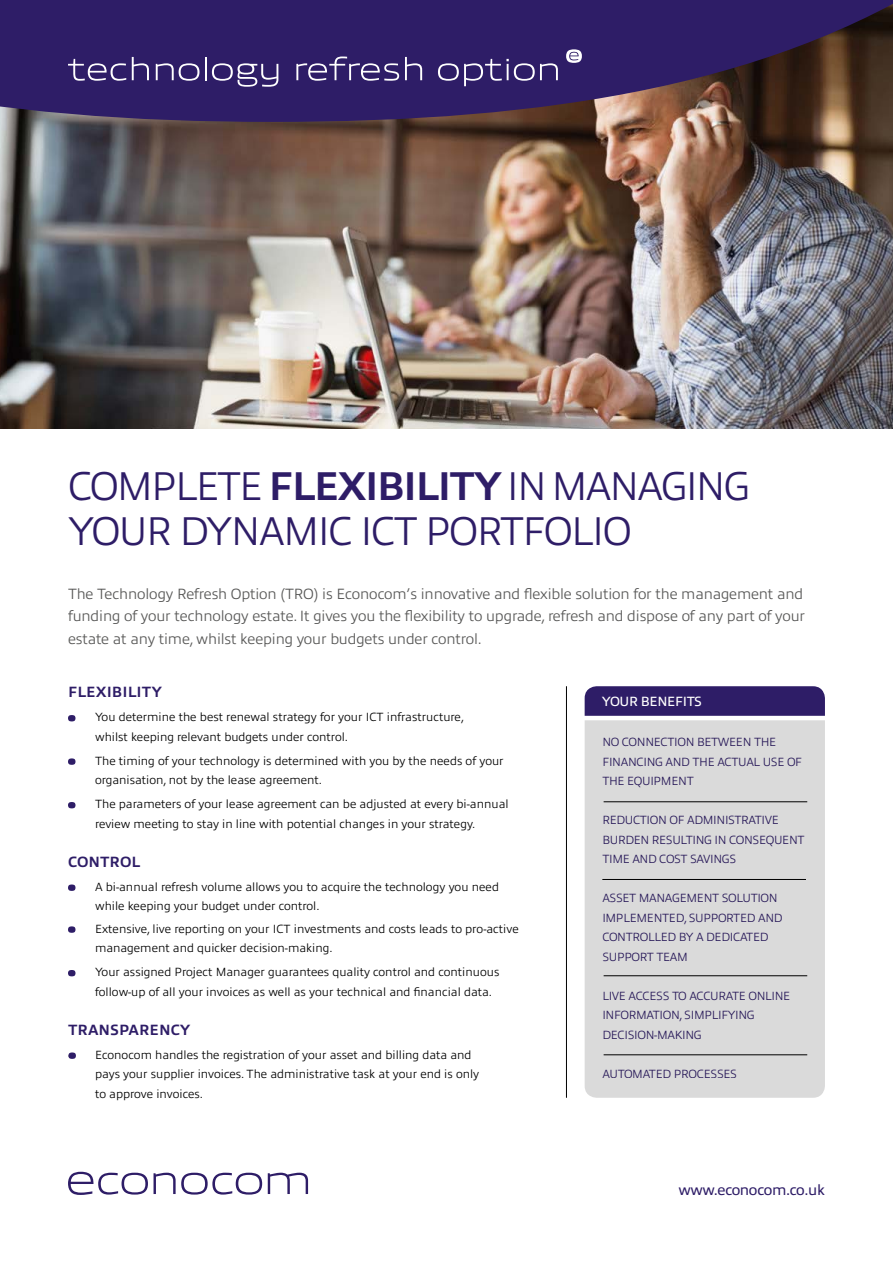
<style>
.page{position:relative;width:893px;height:1263px;background:#fff}
.page>*{position:absolute;margin:0;border:0;box-sizing:border-box;transform-origin:0 0}
.t1{font:300 40.5px/45px "Allumi Ptf";letter-spacing:-.05em;color:#2e1d67}
.t2{font:300 15px/22.5px "Allumi Ptf";letter-spacing:-.01em;color:#575756}
.t3{font:700 15px "Allumi Ptf";color:#2e1d67}
.t4{font:15px "Allumi Ptf";letter-spacing:-.025em;color:#2e1d67}
.t5{font:13.5px "Allumi Ptf";letter-spacing:-.03em;color:#fff}
.t6{font:300 12px/19.5px "Allumi Ptf";color:#000}
.t7{font:300 12px/19.5px "Allumi Ptf";letter-spacing:-.03em;color:#2e1d67}
.s1{font-weight:700}
</style>
<div class="page">
<svg style="left:585px;top:686px;width:240px;height:30px;background:#32226a"></svg>
<div style="left:585px;top:720px;width:240px;height:378px;background:#dadada"></div>
<img style="left:0;top:122px;width:893px;height:306px">
<svg style="left:0;top:0;width:893px;height:122px;background:#38255b"></svg>
<hr style="left:566px;top:686px;width:1px;height:412px;background:#000">
<hr style="left:604px;top:801px;width:203px;height:1px;background:#000">
<hr style="left:602px;top:879px;width:204px;height:1px;background:#000">
<hr style="left:604px;top:975px;width:203px;height:1px;background:#000">
<hr style="left:604px;top:1054px;width:203px;height:1px;background:#000">
<svg style="left:268px;top:1172px;width:40px;height:22px"></svg>
<svg style="left:154px;top:1173px;width:108px;height:21px"></svg>
<svg style="left:68px;top:1172px;width:80px;height:23px"></svg>
<svg style="left:68px;top:715px;width:7px;height:6px"></svg>
<svg style="left:68px;top:758px;width:7px;height:7px"></svg>
<svg style="left:68px;top:802px;width:7px;height:6px"></svg>
<svg style="left:68px;top:884px;width:7px;height:7px"></svg>
<svg style="left:68px;top:926px;width:7px;height:7px"></svg>
<svg style="left:68px;top:970px;width:7px;height:6px"></svg>
<svg style="left:68px;top:1052px;width:8px;height:7px"></svg>
<svg style="left:68px;top:59px;width:58px;height:22px"></svg>
<svg style="left:132px;top:57px;width:17px;height:23px"></svg>
<svg style="left:156px;top:63px;width:43px;height:18px"></svg>
<hr style="left:205px;top:57px;width:2px;height:23px;background:#fff">
<svg style="left:212px;top:63px;width:66px;height:24px;background:#61548c"></svg>
<svg style="left:296px;top:57px;width:103px;height:24px;background:#574985"></svg>
<svg style="left:405px;top:57px;width:17px;height:23px"></svg>
<svg style="left:438px;top:59px;width:120px;height:27px;background:#504280"></svg>
<svg style="left:566px;top:49px;width:16px;height:14px"></svg>
<h1 class="t1" style="left:68px;top:461px;width:684px">COMPLETE <span class="s1">FLEXIBILITY</span> IN MANAGING<br>YOUR DYNAMIC ICT PORTFOLIO</h1>
<p class="t2" style="left:68px;top:581px;width:739px">The Technology Refresh Option (TRO) is Econocom’s innovative and flexible solution for the management and funding of your technology estate. It gives you the flexibility to upgrade, refresh and dispose of any part of your estate at any time, whilst keeping your budgets under control.</p>
<p class="t3" style="left:68px;top:681px;width:96px">FLEXIBILITY</p>
<p class="t6" style="left:95px;top:706px;width:371px;text-indent:-27px">• You determine the best renewal strategy for your ICT infrastructure, whilst keeping relevant budgets under control.</p>
<p class="t6" style="left:95px;top:750px;width:410px;text-indent:-27px">• The timing of your technology is determined with you by the needs of your organisation, not by the lease agreement.</p>
<p class="t6" style="left:68px;top:793px;width:442px;text-align:center">• The parameters of your lease agreement can be adjusted at every bi-annual review meeting to stay in line with potential changes in your strategy.</p>
<p class="t3" style="left:68px;top:850px;width:74px">CONTROL</p>
<p class="t6" style="left:95px;top:876px;width:406px;text-indent:-27px">• A bi-annual refresh volume allows you to acquire the technology you need while keeping your budget under control.</p>
<p class="t6" style="left:95px;top:918px;width:425px;text-indent:-27px">• Extensive, live reporting on your ICT investments and costs leads to pro-active management and quicker decision-making.</p>
<p class="t6" style="left:95px;top:961px;width:406px;text-indent:-27px">• Your assigned Project Manager guarantees quality control and continuous follow-up of all your invoices as well as your technical and financial data.</p>
<p class="t3" style="left:68px;top:1018px;width:124px">TRANSPARENCY</p>
<p class="t6" style="left:95px;top:1044px;width:386px;text-indent:-27px">• Econocom handles the registration of your asset and billing data and pays your supplier invoices. The administrative task at your end is only to approve invoices.</p>
<p class="t5" style="left:602px;top:691px;width:102px">YOUR BENEFITS</p>
<p class="t7" style="left:602px;top:731px;width:201px">NO CONNECTION BETWEEN THE<br>FINANCING AND THE ACTUAL USE OF<br>THE EQUIPMENT</p>
<p class="t7" style="left:602px;top:809px;width:204px">REDUCTION OF ADMINISTRATIVE<br>BURDEN RESULTING IN CONSEQUENT<br>TIME AND COST SAVINGS</p>
<p class="t7" style="left:602px;top:887px;width:182px">ASSET MANAGEMENT SOLUTION<br>IMPLEMENTED, SUPPORTED AND<br>CONTROLLED BY A DEDICATED<br>SUPPORT TEAM</p>
<p class="t7" style="left:602px;top:985px;width:190px">LIVE ACCESS TO ACCURATE ONLINE<br>INFORMATION, SIMPLIFYING<br>DECISION-MAKING</p>
<p class="t7" style="left:602px;top:1063px;width:136px">AUTOMATED PROCESSES</p>
<p class="t4" style="left:678px;top:1179px;width:148px">www.econocom.co.uk</p>
</div>
